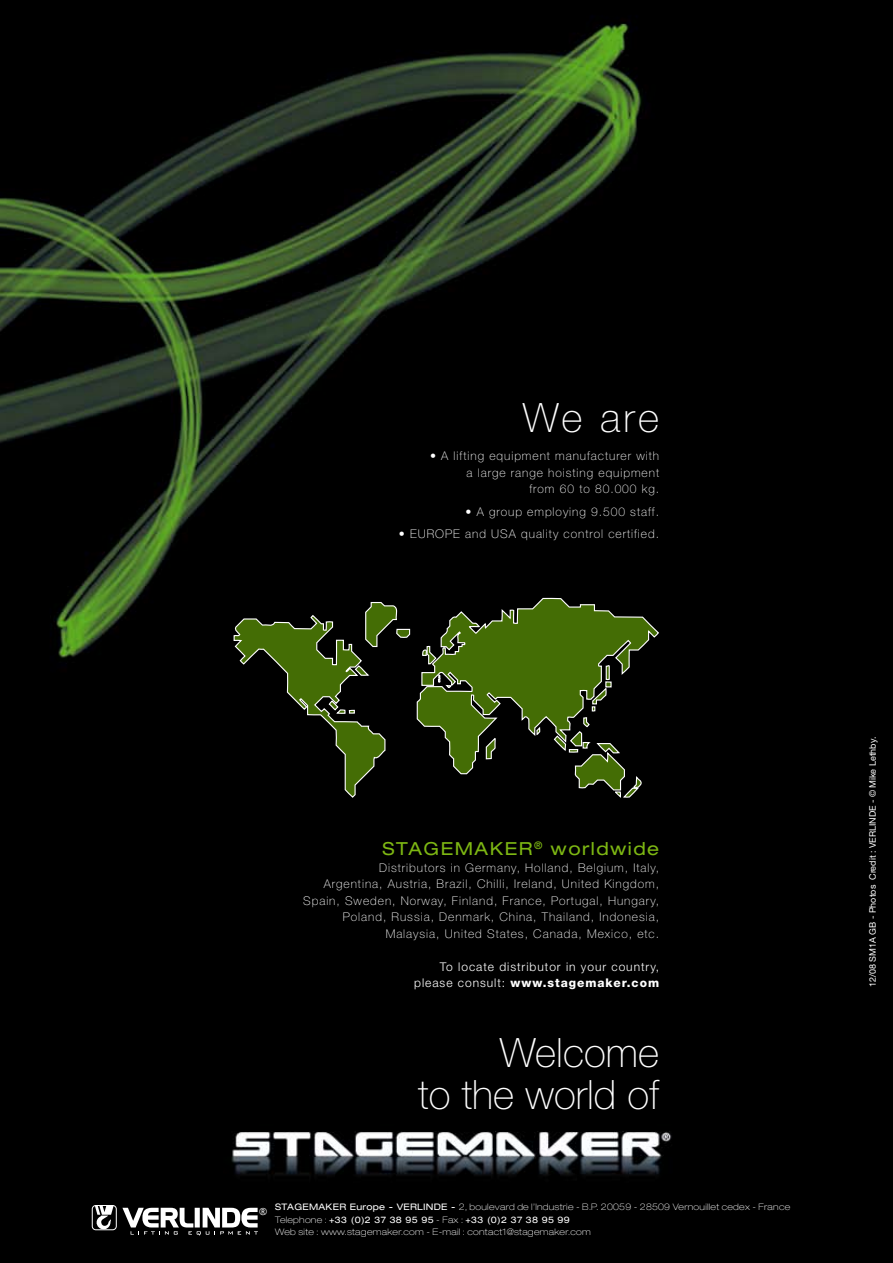
<style>
.page{position:relative;width:893px;height:1263px;background:#fff}
.page>*{position:absolute;margin:0;border:0;box-sizing:border-box;transform-origin:0 0}
.t1{font:100 40.5px/42px "Helvetica Neue";color:#fff;text-align:right}
.t2{font:expanded 18px "Helvetica Neue";letter-spacing:.08em;color:#7db713}
.t3{font:100 12px/16.5px "Helvetica Neue";letter-spacing:.08em;color:#fff;text-align:right}
.t4{font:300 12px/16.5px "Helvetica Neue";letter-spacing:.08em;color:#fff;text-align:right}
.t5{font:9.15px "Geneva";color:#fff}
.t6{font:100 expanded 9px/12.8px "Helvetica Neue";letter-spacing:.03em;color:#fff}
.t7{font:9px "Helvetica Neue";color:#fff}
.s1{font-weight:800}
.s2{font-weight:400}
</style>
<div class="page">
<img style="left:0;top:0;width:893px;height:1263px">
<svg style="left:234px;top:598px;width:425px;height:200px;background:#22300c"></svg>
<svg style="left:94px;top:1207px;width:20px;height:21px"></svg>
<div style="left:92px;top:1205px;width:25px;height:25px;border:1px solid #fff;border-radius:4px"></div>
<svg style="left:122px;top:1208px;width:136px;height:27px"></svg>
<h1 class="t1" style="left:523px;top:397px;width:138px">We are</h1>
<p class="t3" style="left:430px;top:448px;width:231px">• A lifting equipment manufacturer with a large range hoisting equipment<br>from 60 to 80.000 kg.</p>
<p class="t3" style="left:465px;top:503px;width:195px">• A group employing 9.500 staff.</p>
<p class="t3" style="left:399px;top:526px;width:262px">• EUROPE and USA quality control certified.</p>
<h2 class="t2" style="left:383px;top:838px;width:278px">STAGEMAKER<sup>®</sup> worldwide</h2>
<p class="t3" style="left:303px;top:859px;width:357px">Distributors in Germany, Holland, Belgium, Italy,<br>Argentina, Austria, Brazil, Chilli, Ireland, United Kingdom, Spain, Sweden, Norway, Finland, France, Portugal, Hungary, Poland, Russia, Denmark, China, Thailand, Indonesia, Malaysia, United States, Canada, Mexico, etc.</p>
<p class="t4" style="left:414px;top:958px;width:246px">To locate distributor in your country, please consult: <span class="s1">www.stagemaker.com</span></p>
<h1 class="t1" style="left:418px;top:1032px;width:242px">Welcome<br>to the world of</h1>
<p class="t5" style="left:259px;top:1204px;width:10px">®</p>
<p class="t6" style="left:275px;top:1200px;width:516px"><span class="s2">STAGEMAKER Europe - VERLINDE -</span> 2, boulevard de l’Industrie - B.P. 20059 - 28509 Vernouillet cedex - France<br>Telephone : <span class="s2">+33 (0)2 37 38 95 95</span> - Fax : <span class="s2">+33 (0)2 37 38 95 99<br></span>Web site : www.stagemaker.com - E-mail : contact1@stagemaker.com</p>
<p class="t7" style="left:867px;top:987px;width:252px;rotate:-90deg">12/08 SM1A GB - Photos Credit : VERLINDE - © Mike Lethby.</p>
</div>
